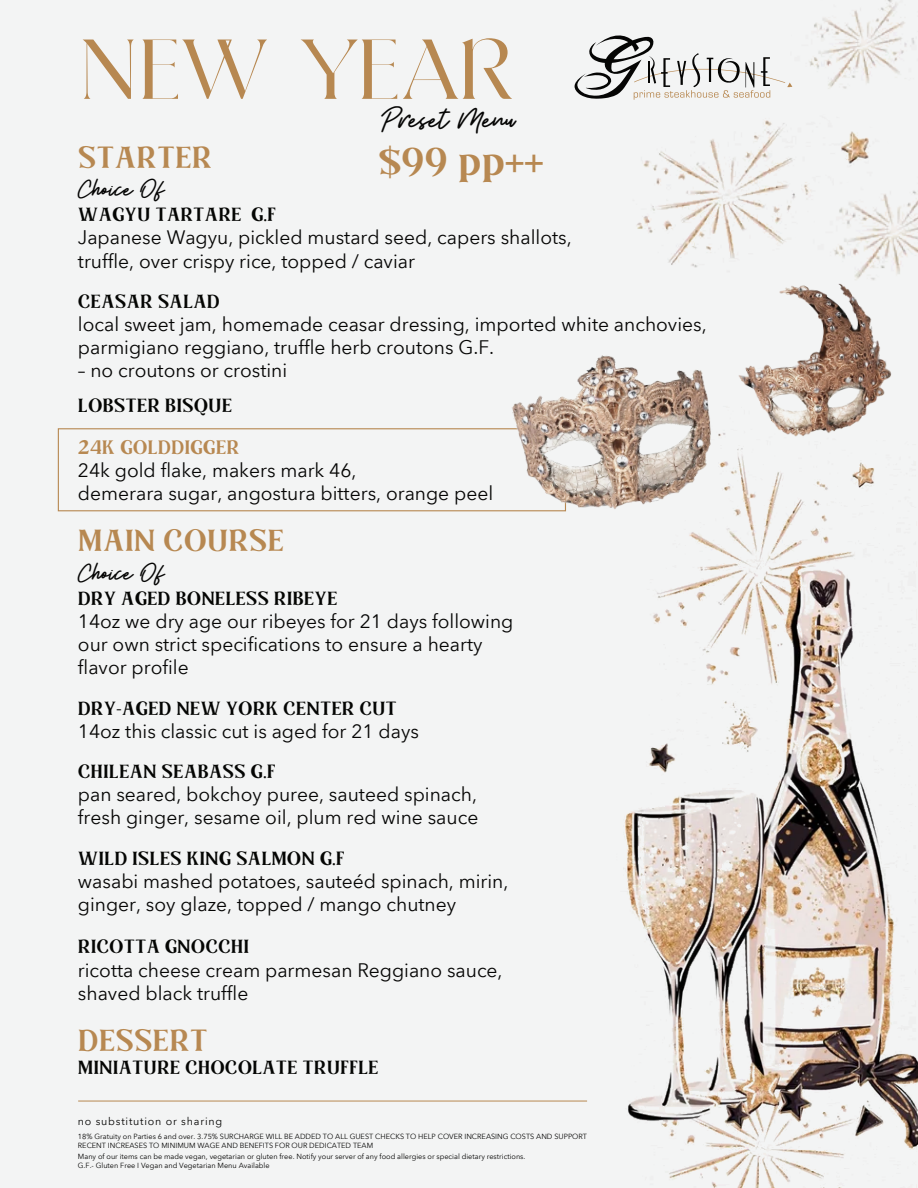
<style>
.page{position:relative;width:918px;height:1188px;background:#f3f4f4}
.page>*{position:absolute;margin:0;border:0;box-sizing:border-box;transform-origin:0 0}
.t1{font:84.75px "Rische Demo";color:#b78851}
.t2{font:500 39.45px "Allaina";color:#b78851}
.t3{font:500 30.6px "Allaina";color:#b78851}
.t4{font:29.85px "Beauty Salon Script";color:#050504;scale:1.15 1}
.t5{font:25.5px "Beauty Salon Script";color:#050504;scale:1.15 1}
.t6{font:500 19.5px "Allaina";color:#b78851}
.t7{font:19.2px/23.1px "Avenir Next";color:#050504}
.t8{font:500 19.05px "Allaina";color:#040503}
.t9{font:10.65px "Avenir Next";letter-spacing:.075em;color:#050504}
.t10{font:7.35px/8.9px "Avenir Next";color:#050504}
</style>
<div class="page">
<img style="left:624px;top:433px;width:294px;height:755px">
<img style="left:792px;top:0;width:123px;height:89px">
<img style="left:636px;top:120px;width:233px;height:148px">
<hr style="left:78px;top:1101px;width:509px;height:1px;background:#b78851">
<img style="left:737px;top:285px;width:159px;height:155px">
<img style="left:812px;top:155px;width:106px;height:130px">
<svg style="left:574px;top:35px;width:218px;height:65px"></svg>
<div style="left:58px;top:428px;width:508px;height:83px;border:1px solid #b78851"></div>
<img style="left:508px;top:355px;width:208px;height:162px">
<h1 class="t1" style="left:78px;top:31px;width:435px">NEW YEAR</h1>
<h3 class="t4" style="left:383px;top:105px;width:116px">Preset Menu</h3>
<h2 class="t2" style="left:379px;top:134px;width:166px">$99 pp++</h2>
<h3 class="t3" style="left:78px;top:136px;width:136px">STARTER</h3>
<h3 class="t5" style="left:78px;top:178px;width:77px">Choice Of</h3>
<p class="t8" style="left:78px;top:201px;width:200px">WAGYU TARTARE G.F</p>
<p class="t7" style="left:78px;top:225px;width:495px">Japanese Wagyu, pickled mustard seed, capers shallots, truffle, over crispy rice, topped / caviar</p>
<p class="t8" style="left:78px;top:288px;width:143px">CEASAR SALAD</p>
<p class="t7" style="left:78px;top:312px;width:630px">local sweet jam, homemade ceasar dressing, imported white anchovies, parmigiano reggiano, truffle herb croutons G.F.</p>
<p class="t7" style="left:78px;top:358px;width:211px">– no croutons or crostini</p>
<p class="t8" style="left:78px;top:392px;width:156px">LOBSTER BISQUE</p>
<p class="t6" style="left:78px;top:433px;width:163px">24K GOLDDIGGER</p>
<p class="t7" style="left:78px;top:458px;width:417px">24k gold flake, makers mark 46,<br>demerara sugar, angostura bitters, orange peel</p>
<h3 class="t3" style="left:78px;top:519px;width:208px">MAIN COURSE</h3>
<h3 class="t5" style="left:78px;top:561px;width:77px">Choice Of</h3>
<p class="t8" style="left:78px;top:585px;width:261px">DRY AGED BONELESS RIBEYE</p>
<p class="t7" style="left:78px;top:609px;width:437px">14oz we dry age our ribeyes for 21 days following our own strict specifications to ensure a hearty flavor profile</p>
<p class="t8" style="left:78px;top:694px;width:321px">DRY-AGED NEW YORK CENTER CUT</p>
<p class="t7" style="left:78px;top:719px;width:343px">14oz this classic cut is aged for 21 days</p>
<p class="t8" style="left:78px;top:758px;width:199px">CHILEAN SEABASS G.F</p>
<p class="t7" style="left:78px;top:782px;width:402px">pan seared, bokchoy puree, sauteed spinach, fresh ginger, sesame oil, plum red wine sauce</p>
<p class="t8" style="left:78px;top:845px;width:269px">WILD ISLES KING SALMON G.F</p>
<p class="t7" style="left:78px;top:869px;width:432px">wasabi mashed potatoes, sauteéd spinach, mirin, ginger, soy glaze, topped / mango chutney</p>
<p class="t8" style="left:78px;top:933px;width:173px">RICOTTA GNOCCHI</p>
<p class="t7" style="left:78px;top:958px;width:426px">ricotta cheese cream parmesan Reggiano sauce, shaved black truffle</p>
<h3 class="t3" style="left:78px;top:1019px;width:132px">DESSERT</h3>
<p class="t8" style="left:78px;top:1054px;width:302px">MINIATURE CHOCOLATE TRUFFLE</p>
<p class="t9" style="left:78px;top:1112px;width:146px">no substitution or sharing</p>
<p class="t10" style="left:78px;top:1132px;width:511px">18% Gratuity on Parties 6 and over. 3.75% SURCHARGE WILL BE ADDED TO ALL GUEST CHECKS TO HELP COVER INCREASING COSTS AND SUPPORT<br>RECENT INCREASES TO MINIMUM WAGE AND BENEFITS FOR OUR DEDICATED TEAM</p>
<p class="t10" style="left:78px;top:1152px;width:449px">Many of our items can be made vegan, vegetarian or gluten free. Notify your server of any food allergies or special dietary restrictions.<br>G.F.- Gluten Free I Vegan and Vegetarian Menu Available</p>
</div>
